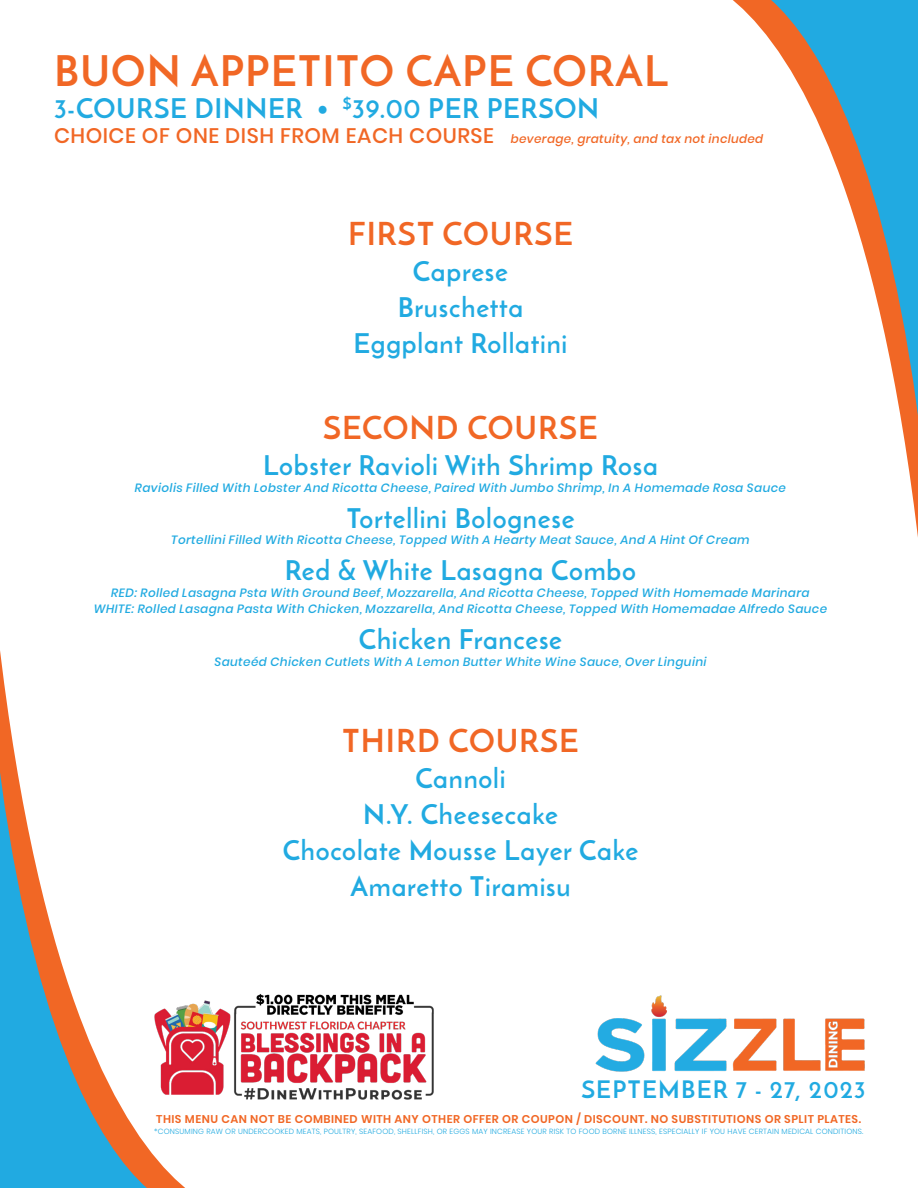
<style>
.page{position:relative;width:918px;height:1188px;background:#fff}
.page>*{position:absolute;margin:0;border:0;box-sizing:border-box;transform-origin:0 0}
.t1{font:700 42px "Josefin Sans";letter-spacing:.025em;color:#f16725}
.t2{font:700 31.5px "Josefin Sans";letter-spacing:.03em;color:#f16725}
.t3{font:700 27px "Josefin Sans";letter-spacing:.03em;color:#21aae1}
.t4{font:700 24px "Josefin Sans";letter-spacing:.05em;color:#21aae1}
.t5{font:italic 500 12px "Poppins";letter-spacing:.03em;color:#21aae1}
.t6{font:italic 500 12px "Poppins";letter-spacing:.025em;color:#f16725}
.t7{font:600 11.25px "Poppins";letter-spacing:.04em;color:#f16725}
.t8{font:300 7.5px "Poppins";letter-spacing:.025em;color:#21aae1}
.s1{font-style:normal;font-size:21px}
</style>
<div class="page">
<svg style="left:0;top:651px;width:185px;height:537px"></svg>
<svg style="left:733px;top:0;width:185px;height:537px"></svg>
<img style="left:595px;top:995px;width:270px;height:77px">
<img style="left:152px;top:992px;width:282px;height:110px">
<p class="t1" style="left:54px;top:44px;width:616px">BUON APPETITO CAPE CORAL</p>
<p class="t3" style="left:54px;top:91px;width:547px">3-COURSE DINNER • <sup>$</sup>39.00 PER PERSON</p>
<p class="t6" style="left:54px;top:132px;width:711px"><span class="s1">CHOICE OF ONE DISH FROM EACH COURSE</span> beverage, gratuity, and tax not included</p>
<p class="t2" style="left:348px;top:215px;width:226px">FIRST COURSE</p>
<p class="t3" style="left:413px;top:255px;width:97px">Caprese</p>
<p class="t3" style="left:398px;top:291px;width:127px">Bruschetta</p>
<p class="t3" style="left:354px;top:327px;width:215px">Eggplant Rollatini</p>
<p class="t2" style="left:323px;top:408px;width:276px">SECOND COURSE</p>
<p class="t3" style="left:263px;top:449px;width:396px">Lobster Ravioli With Shrimp Rosa</p>
<p class="t5" style="left:135px;top:481px;width:653px">Raviolis Filled With Lobster And Ricotta Cheese, Paired With Jumbo Shrimp, In A Homemade Rosa Sauce</p>
<p class="t3" style="left:346px;top:501px;width:230px">Tortellini Bolognese</p>
<p class="t5" style="left:171px;top:533px;width:580px">Tortellini Filled With Ricotta Cheese, Topped With A Hearty Meat Sauce, And A Hint Of Cream</p>
<p class="t3" style="left:285px;top:554px;width:353px">Red &amp; White Lasagna Combo</p>
<p class="t5" style="left:111px;top:586px;width:700px">RED: Rolled Lasagna Psta With Ground Beef, Mozzarella, And Ricotta Cheese, Topped With Homemade Marinara</p>
<p class="t5" style="left:94px;top:602px;width:735px">WHITE: Rolled Lasagna Pasta With Chicken, Mozzarella, And Ricotta Cheese, Topped With Homemadae Alfredo Sauce</p>
<p class="t3" style="left:359px;top:623px;width:205px">Chicken Francese</p>
<p class="t5" style="left:214px;top:655px;width:494px">Sauteéd Chicken Cutlets With A Lemon Butter White Wine Sauce, Over Linguini</p>
<p class="t2" style="left:342px;top:721px;width:238px">THIRD COURSE</p>
<p class="t3" style="left:415px;top:761px;width:92px">Cannoli</p>
<p class="t3" style="left:363px;top:797px;width:196px">N.Y. Cheesecake</p>
<p class="t3" style="left:283px;top:833px;width:357px">Chocolate Mousse Layer Cake</p>
<p class="t3" style="left:350px;top:869px;width:222px">Amaretto Tiramisu</p>
<h3 class="t4" style="left:581px;top:1075px;width:286px">SEPTEMBER 7 - 27, 2023</h3>
<p class="t7" style="left:156px;top:1113px;width:706px">THIS MENU CAN NOT BE COMBINED WITH ANY OTHER OFFER OR COUPON / DISCOUNT. NO SUBSTITUTIONS OR SPLIT PLATES.</p>
<p class="t8" style="left:154px;top:1127px;width:711px">*CONSUMING RAW OR UNDERCOOKED MEATS, POULTRY, SEAFOOD, SHELLFISH, OR EGGS MAY INCREASE YOUR RISK TO FOOD BORNE ILLNESS, ESPECIALLY IF YOU HAVE CERTAIN MEDICAL CONDITIONS.</p>
</div>
